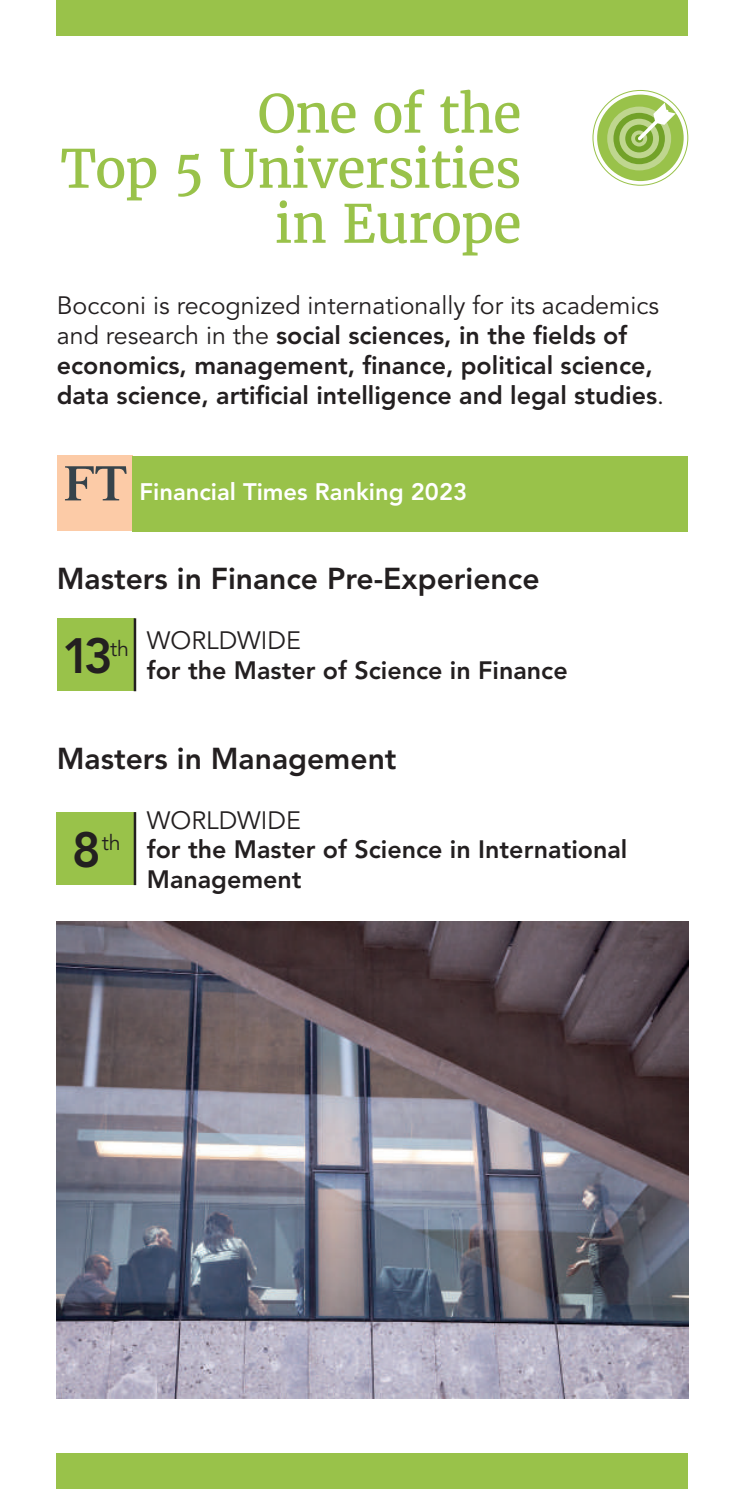
<style>
.page{position:relative;width:745px;height:1489px;background:#fff}
.page>*{position:absolute;margin:0;border:0;box-sizing:border-box;transform-origin:0 0}
.t1{font:52.5px/55px "Merriweather";letter-spacing:-.02em;color:#99c24a;text-align:right}
.t2{font:800 49.25px "Avenir LT Std";color:#231f20}
.t3{font:800 30px "Avenir LT Std";color:#231f20}
.t4{font:800 25px/30px "Avenir LT Std";color:#231f20}
.t5{font:25px "Avenir LT Std";color:#231f20}
.t6{font:800 23.75px "Avenir LT Std";color:#fff}
.t7{font:21.5px "Avenir LT Std";color:#231f20}
.s1{font-weight:400}
</style>
<div class="page">
<div style="left:57px;top:0;width:630px;height:35px;background:#99c24a"></div>
<div style="left:57px;top:1453px;width:630px;height:35px;background:#99c24a"></div>
<div style="left:57px;top:618px;width:77px;height:73px;background:#99c24a"></div>
<hr style="left:134px;top:618px;width:2px;height:73px;background:#231f20">
<div style="left:57px;top:812px;width:79px;height:73px;background:#99c24a"></div>
<hr style="left:134px;top:812px;width:2px;height:73px;background:#231f20">
<div style="left:596px;top:95px;width:87px;height:86px;background:#99c24a;border-radius:50%"></div>
<svg style="left:606px;top:107px;width:64px;height:63px"></svg>
<svg style="left:613px;top:113px;width:51px;height:51px"></svg>
<div style="left:619px;top:119px;width:39px;height:39px;background:#bfd68f;border-radius:50%"></div>
<svg style="left:625px;top:125px;width:27px;height:27px"></svg>
<svg style="left:630px;top:130px;width:16px;height:16px"></svg>
<svg style="left:634px;top:134px;width:8px;height:9px"></svg>
<svg style="left:637px;top:103px;width:38px;height:37px"></svg>
<div style="left:57px;top:455px;width:75px;height:76px;background:#fccba7"></div>
<svg style="left:65px;top:466px;width:61px;height:34px"></svg>
<div style="left:132px;top:456px;width:555px;height:75px;background:#99c24a"></div>
<img style="left:57px;top:921px;width:630px;height:477px">
<h1 class="t1" style="left:60px;top:86px;width:462px">One of the<br>Top 5 Universities in Europe</h1>
<p class="t4" style="left:57px;top:290px;width:608px"><span class="s1">Bocconi is recognized internationally for its academics and research in the</span> social sciences, in the felds of economics, management, fnance, political science, data science, artifcial intelligence and legal studies<span class="s1">.</span></p>
<p class="t6" style="left:139px;top:477px;width:329px">Financial Times Ranking 2023</p>
<p class="t3" style="left:57px;top:560px;width:484px">Masters in Finance Pre-Experience</p>
<p class="t5" style="left:147px;top:625px;width:155px">WORLDWIDE</p>
<h2 class="t2" style="left:62px;top:627px;width:52px">13</h2>
<p class="t7" style="left:110px;top:636px;width:20px">th</p>
<p class="t4" style="left:147px;top:655px;width:422px">for the Master of Science in Finance</p>
<p class="t3" style="left:57px;top:740px;width:341px">Masters in Management</p>
<p class="t5" style="left:147px;top:805px;width:155px">WORLDWIDE</p>
<h2 class="t2" style="left:72px;top:821px;width:31px">8</h2>
<p class="t4" style="left:147px;top:834px;width:482px;text-indent:-45px"><sup>th</sup> for the Master of Science in International<br>Management</p>
</div>
